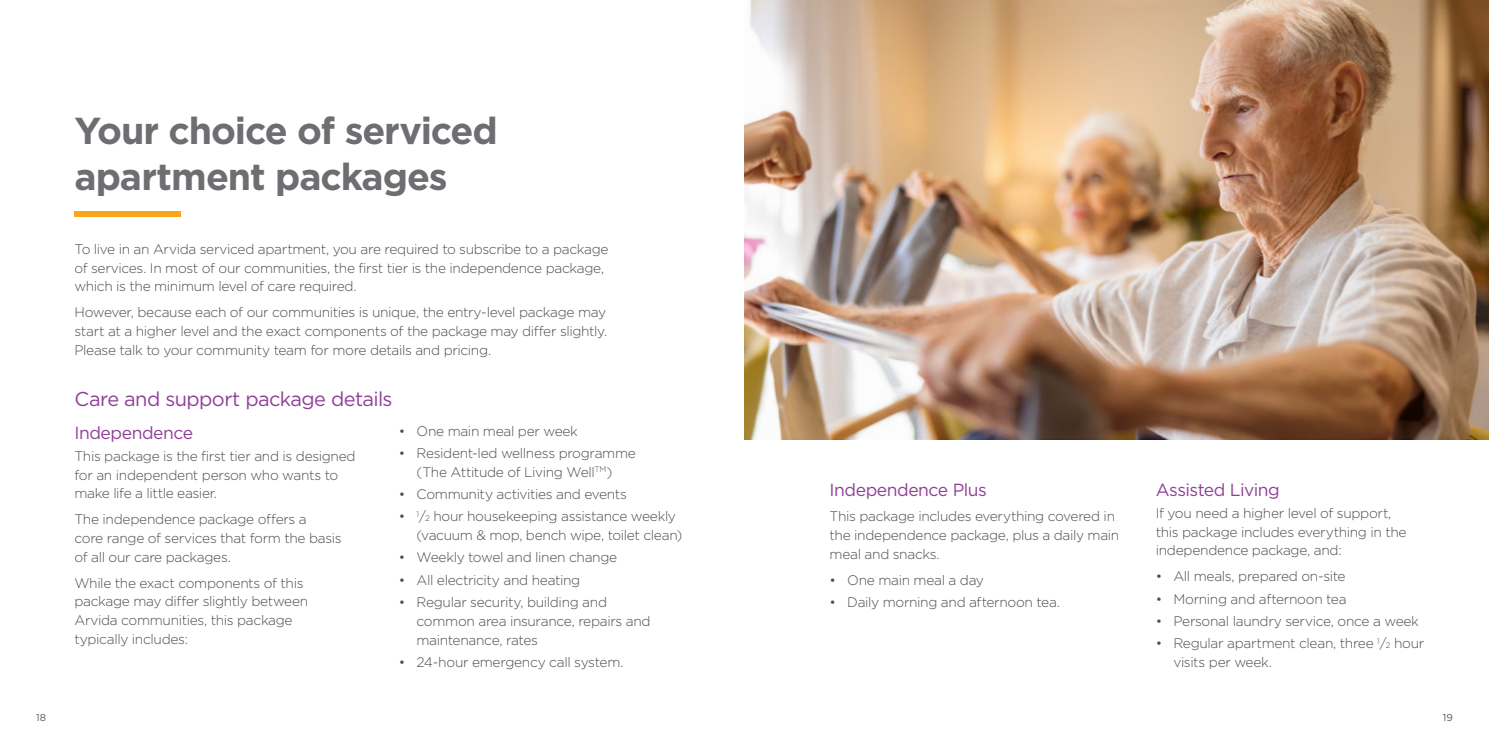
<style>
.page{position:relative;width:1489px;height:745px;background:#fff}
.page>*{position:absolute;margin:0;border:0;box-sizing:border-box;transform-origin:0 0}
.t1{font:700 37.5px/45px "Gotham";letter-spacing:-.03em;color:#6d6e71}
.t2{font:20px "Gotham";letter-spacing:-.03em;color:#903f98}
.t3{font:17.5px "Gotham";letter-spacing:-.025em;color:#903f98}
.t4{font:300 13.75px/18.8px "Gotham";letter-spacing:-.025em;color:#4d4d4f}
.t5{font:10px "Gotham";color:#58595b}
.s1{font-size:8px}
</style>
<div class="page">
<img style="left:744px;top:0;width:744px;height:438px">
<div style="left:74px;top:211px;width:107px;height:6px;background:#faa61a"></div>
<h1 class="t1" style="left:74px;top:108px;width:425px">Your choice of serviced apartment packages</h1>
<p class="t4" style="left:74px;top:239px;width:535px">To live in an Arvida serviced apartment, you are required to subscribe to a package of services. In most of our communities, the first tier is the independence package, which is the minimum level of care required.</p>
<p class="t4" style="left:74px;top:302px;width:534px;text-align:justify">However, because each of our communities is unique, the entry-level package may start at a higher level and the exact components of the package may differ slightly.<br>Please talk to your community team for more details and pricing.</p>
<h2 class="t2" style="left:74px;top:385px;width:319px">Care and support package details</h2>
<p class="t3" style="left:74px;top:421px;width:120px">Independence</p>
<p class="t4" style="left:74px;top:446px;width:283px">This package is the first tier and is designed for an independent person who wants to make life a little easier.</p>
<p class="t4" style="left:74px;top:509px;width:268px">The independence package offers a<br>core range of services that form the basis of all our care packages.</p>
<p class="t4" style="left:74px;top:572px;width:235px">While the exact components of this package may differ slightly between<br>Arvida communities, this package typically includes:</p>
<p class="t4" style="left:399px;top:420px;width:181px">• One main meal per week</p>
<p class="t4" style="left:399px;top:443px;width:238px;text-align:center">• Resident-led wellness programme (The Attitude of Living Well<sup>TM</sup>)</p>
<p class="t4" style="left:399px;top:484px;width:230px">• Community activities and events</p>
<p class="t4" style="left:416px;top:506px;width:267px;text-indent:-18px">• <sup>1</sup>/<span class="s1">2</span> hour housekeeping assistance weekly (vacuum &amp; mop, bench wipe, toilet clean)</p>
<p class="t4" style="left:399px;top:547px;width:220px">• Weekly towel and linen change</p>
<p class="t4" style="left:399px;top:569px;width:183px">• All electricity and heating</p>
<p class="t4" style="left:416px;top:592px;width:235px;text-indent:-18px">• Regular security, building and common area insurance, repairs and maintenance, rates</p>
<p class="t4" style="left:399px;top:651px;width:226px">• 24-hour emergency call system.</p>
<p class="t3" style="left:829px;top:478px;width:159px">Independence Plus</p>
<p class="t4" style="left:829px;top:506px;width:291px">This package includes everything covered in the independence package, plus a daily main meal and snacks.</p>
<p class="t4" style="left:829px;top:570px;width:156px">• One main meal a day</p>
<p class="t4" style="left:829px;top:592px;width:232px">• Daily morning and afternoon tea.</p>
<p class="t3" style="left:1155px;top:478px;width:125px">Assisted Living</p>
<p class="t4" style="left:1155px;top:503px;width:252px">If you need a higher level of support, this package includes everything in the independence package, and:</p>
<p class="t4" style="left:1155px;top:566px;width:191px">• All meals, prepared on-site</p>
<p class="t4" style="left:1155px;top:588px;width:192px">• Morning and afternoon tea</p>
<p class="t4" style="left:1155px;top:611px;width:265px">• Personal laundry service, once a week</p>
<p class="t4" style="left:1173px;top:633px;width:252px;text-indent:-18px">• Regular apartment clean, three <sup>1</sup>/<span class="s1">2</span> hour visits per week.</p>
<p class="t5" style="left:36px;top:710px;width:11px">18</p>
<p class="t5" style="left:1442px;top:710px;width:12px">19</p>
</div>
